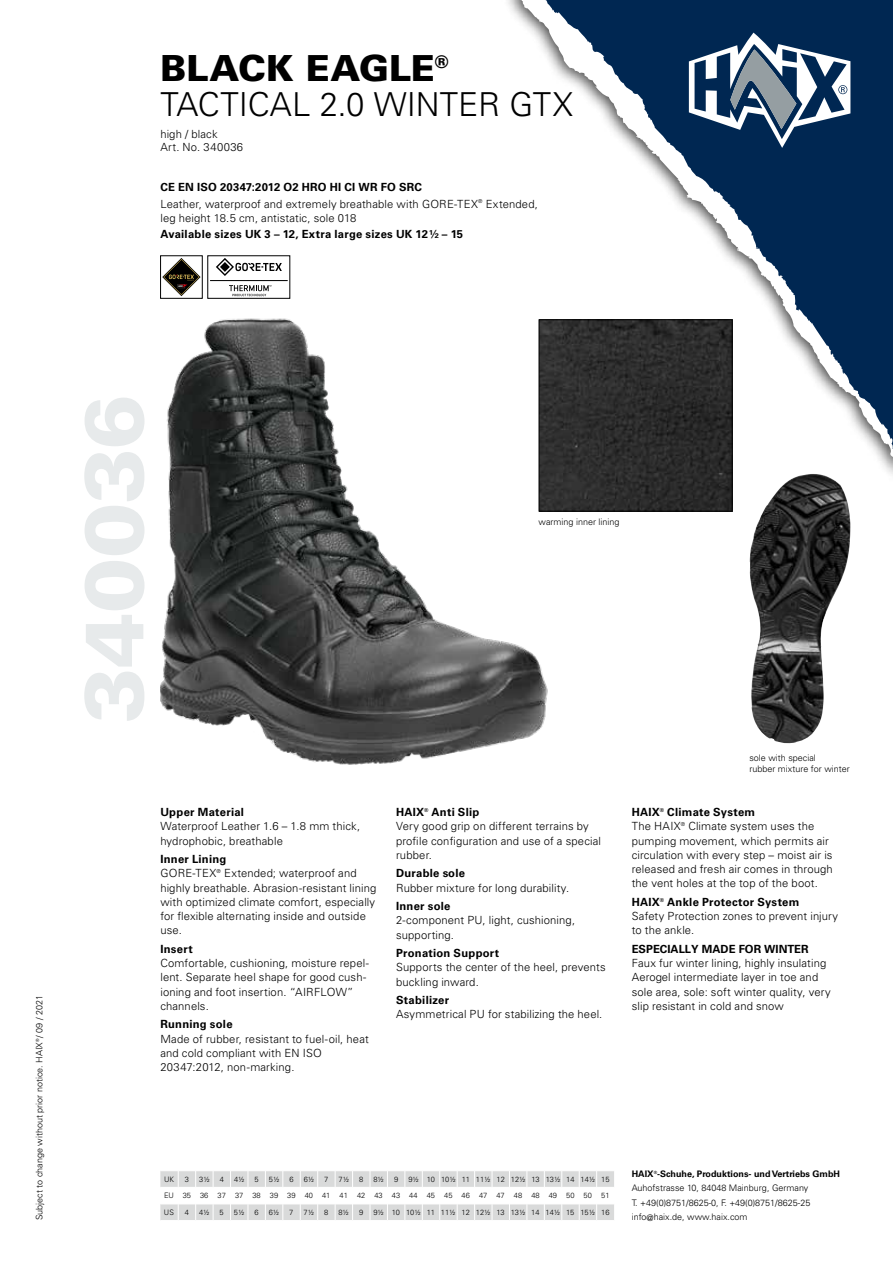
<style>
.page{position:relative;width:893px;height:1263px;background:#fff}
.page>*{position:absolute;margin:0;border:0;box-sizing:border-box;transform-origin:0 0}
.t1{font:900 82.5px "Univers LT Std";color:#e7eaeb}
.t2{font:900 36px "Univers LT Std";color:#000}
.t3{font:300 33px "Univers LT Std";color:#000}
.t4{font:300 11.25px/14.2px "Univers LT Std";letter-spacing:.01em;color:#000}
.t5{font:700 11.25px "Univers LT Std";letter-spacing:.025em;color:#000}
.t6{font:700 11.25px "Univers LT Std";color:#000}
.t7{font:300 9px/14.2px "Univers LT Std";color:#000}
.t8{font:300 7.5px "Univers LT Std";color:#000}
.s1{font-weight:700}
</style>
<div class="page">
<svg style="left:533px;top:0;width:360px;height:466px"></svg>
<svg style="left:689px;top:33px;width:161px;height:115px"></svg>
<svg style="left:160px;top:1171px;width:454px;height:49px"></svg>
<img style="left:749px;top:474px;width:101px;height:270px">
<img style="left:160px;top:310px;width:432px;height:455px">
<img style="left:541px;top:321px;width:189px;height:188px">
<div style="left:539px;top:319px;width:193px;height:192px;border:1px solid #000"></div>
<hr style="left:210px;top:280px;width:78px;height:1px;background:#000">
<svg style="left:216px;top:258px;width:66px;height:18px"></svg>
<svg style="left:229px;top:285px;width:42px;height:11px"></svg>
<svg style="left:162px;top:258px;width:38px;height:38px"></svg>
<h2 class="t2" style="left:160px;top:46px;width:290px">BLACK EAGLE<sup>®</sup></h2>
<h3 class="t3" style="left:160px;top:84px;width:414px">TACTICAL 2.0 WINTER GTX</h3>
<p class="t4" style="left:160px;top:127px;width:84px;line-height:13.5px">high / black<br>Art. No. 340036</p>
<p class="t4" style="left:160px;top:179px;width:379px;line-height:16.4px"><span class="s1">CE EN ISO 20347:2012 O2 HRO HI CI WR FO SRC<br></span>Leather, waterproof and extremely breathable with GORE-TEX<sup>®</sup> Extended,</p>
<p class="t4" style="left:160px;top:211px;width:198px">leg height 18.5 cm, antistatic, sole 018</p>
<p class="t5" style="left:160px;top:228px;width:304px">Available sizes UK 3 – 12, Extra large sizes UK 12½ – 15</p>
<p class="t7" style="left:32px;top:1220px;width:227px;rotate:-90deg">Subject to change without prior notice. HAIX<sup>®</sup> / 09 / 2021</p>
<h1 class="t1" style="left:62px;top:723px;width:330px;rotate:-90deg">340036</h1>
<p class="t5" style="left:160px;top:805px;width:85px">Upper Material</p>
<p class="t4" style="left:160px;top:819px;width:201px">Waterproof Leather 1.6 – 1.8 mm thick, hydrophobic, breathable</p>
<p class="t4" style="left:160px;top:852px;width:217px"><span class="s1">Inner Lining<br></span>GORE-TEX<sup>®</sup> Extended; waterproof and highly breathable. Abrasion-resistant lining with optimized climate comfort, especially for flexible alternating inside and outside use.</p>
<p class="t5" style="left:160px;top:942px;width:34px">Insert</p>
<p class="t4" style="left:160px;top:956px;width:210px">Comfortable, cushioning, moisture repel&shy;lent. Separate heel shape for good cush&shy;ioning and foot insertion. “AIRFLOW” channels.</p>
<p class="t5" style="left:160px;top:1018px;width:74px">Running sole</p>
<p class="t4" style="left:160px;top:1031px;width:210px">Made of rubber, resistant to fuel-oil, heat and cold compliant with EN ISO<br>20347:2012, non-marking.</p>
<p class="t7" style="left:539px;top:515px;width:83px">warming inner lining</p>
<p class="t4" style="left:396px;top:805px;width:206px"><span class="s1">HAIX</span><sup>®</sup> <span class="s1">Anti Slip<br></span>Very good grip on different terrains by profile configuration and use of a special rubber.</p>
<p class="t5" style="left:396px;top:867px;width:71px">Durable sole</p>
<p class="t4" style="left:396px;top:880px;width:175px">Rubber mixture for long durability.</p>
<p class="t5" style="left:396px;top:899px;width:56px">Inner sole</p>
<p class="t4" style="left:396px;top:913px;width:181px">2-component PU, light, cushioning, supporting.</p>
<p class="t5" style="left:396px;top:947px;width:105px">Pronation Support</p>
<p class="t4" style="left:396px;top:960px;width:211px">Supports the center of the heel, prevents buckling inward.</p>
<p class="t5" style="left:396px;top:994px;width:55px">Stabilizer</p>
<p class="t4" style="left:396px;top:1007px;width:208px">Asymmetrical PU for stabilizing the heel.</p>
<p class="t7" style="left:749px;top:752px;width:102px;line-height:10.8px">sole with special<br>rubber mixture for winter</p>
<p class="t4" style="left:632px;top:805px;width:203px"><span class="s1">HAIX</span><sup>®</sup> <span class="s1">Climate System<br></span>The HAIX<sup>®</sup> Climate system uses the pumping movement, which permits air circulation with every step – moist air is released and fresh air comes in through the vent holes at the top of the boot.</p>
<p class="t4" style="left:632px;top:895px;width:208px"><span class="s1">HAIX</span><sup>®</sup> <span class="s1">Ankle Protector System<br></span>Safety Protection zones to prevent injury to the ankle.</p>
<p class="t6" style="left:632px;top:942px;width:178px">ESPECIALLY MADE FOR WINTER</p>
<p class="t4" style="left:632px;top:956px;width:200px">Faux fur winter lining, highly insulating Aerogel intermediate layer in toe and sole area, sole: soft winter quality, very slip resistant in cold and snow</p>
<p class="t8" style="left:164px;top:1174px;width:11px">UK</p>
<p class="t8" style="left:185px;top:1174px;width:6px">3</p>
<p class="t8" style="left:199px;top:1174px;width:12px">3½</p>
<p class="t8" style="left:220px;top:1174px;width:6px">4</p>
<p class="t8" style="left:234px;top:1174px;width:12px">4½</p>
<p class="t8" style="left:255px;top:1174px;width:6px">5</p>
<p class="t8" style="left:269px;top:1174px;width:12px">5½</p>
<p class="t8" style="left:289px;top:1174px;width:6px">6</p>
<p class="t8" style="left:304px;top:1174px;width:12px">6½</p>
<p class="t8" style="left:324px;top:1174px;width:6px">7</p>
<p class="t8" style="left:339px;top:1174px;width:12px">7½</p>
<p class="t8" style="left:359px;top:1174px;width:6px">8</p>
<p class="t8" style="left:373px;top:1174px;width:12px">8½</p>
<p class="t8" style="left:394px;top:1174px;width:6px">9</p>
<p class="t8" style="left:408px;top:1174px;width:203px">9½ 10 10½ 11 11½ 12 12½ 13 13½ 14 14½ 15</p>
<p class="t8" style="left:164px;top:1191px;width:447px">EU 35 36 37 37 38 39 39 40 41 41 42 43 43 44 45 45 46 47 47 48 48 49 50 50 51</p>
<p class="t8" style="left:164px;top:1208px;width:11px">US</p>
<p class="t8" style="left:185px;top:1208px;width:6px">4</p>
<p class="t8" style="left:199px;top:1208px;width:12px">4½</p>
<p class="t8" style="left:220px;top:1208px;width:6px">5</p>
<p class="t8" style="left:234px;top:1208px;width:12px">5½</p>
<p class="t8" style="left:254px;top:1208px;width:6px">6</p>
<p class="t8" style="left:269px;top:1208px;width:12px">6½</p>
<p class="t8" style="left:289px;top:1208px;width:6px">7</p>
<p class="t8" style="left:304px;top:1208px;width:12px">7½</p>
<p class="t8" style="left:324px;top:1208px;width:6px">8</p>
<p class="t8" style="left:338px;top:1208px;width:12px">8½</p>
<p class="t8" style="left:359px;top:1208px;width:6px">9</p>
<p class="t8" style="left:373px;top:1208px;width:238px">9½ 10 10½ 11 11½ 12 12½ 13 13½ 14 14½ 15 15½ 16</p>
<p class="t7" style="left:632px;top:1167px;width:210px"><span class="s1">HAIX</span><sup>®</sup><span class="s1">-Schuhe, Produktions- und Vertriebs GmbH </span>Auhofstrasse 10, 84048 Mainburg, Germany<br>T. +49(0)8751/8625-0, F. +49(0)8751/8625-25 info@haix.de, www.haix.com</p>
</div>
